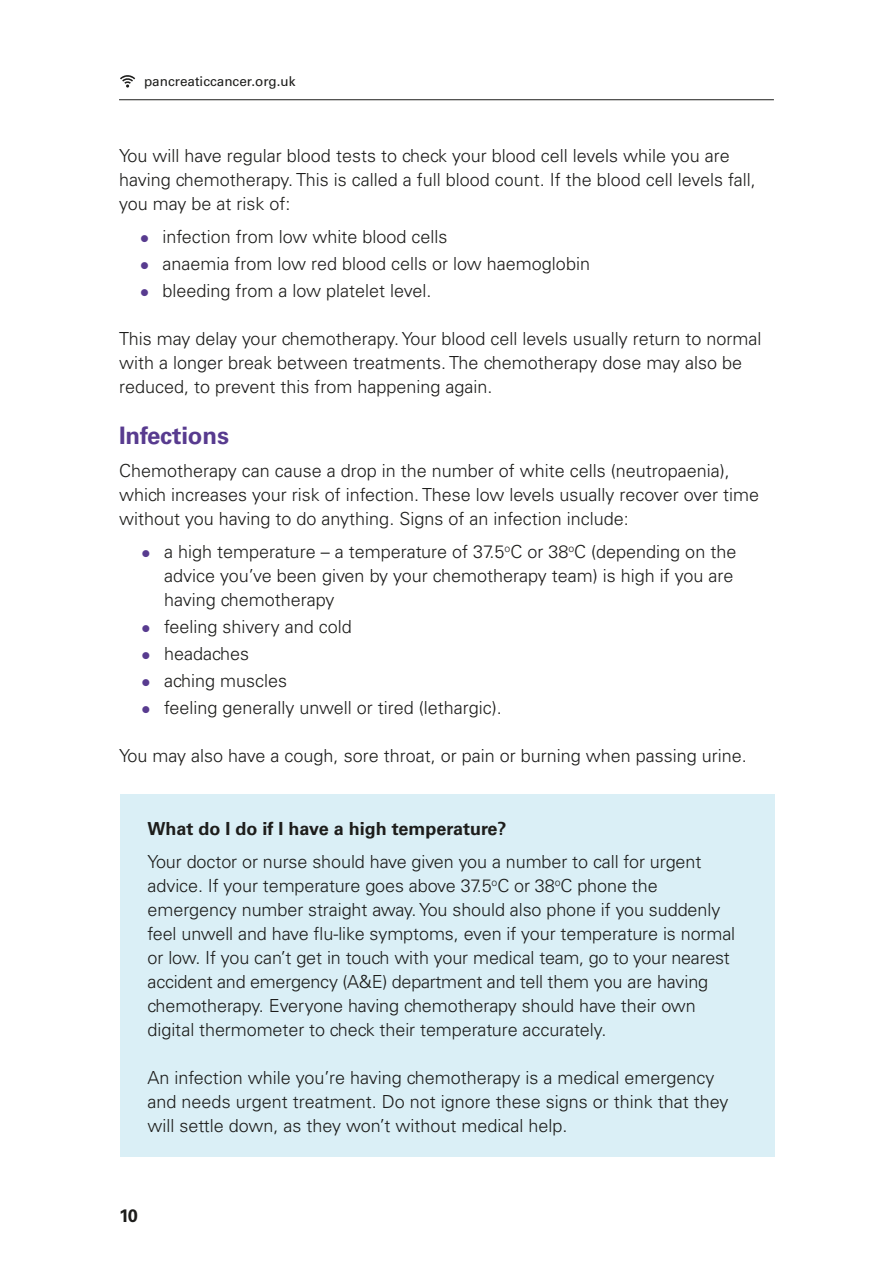
<style>
.page{position:relative;width:893px;height:1263px;background:#fff}
.page>*{position:absolute;margin:0;border:0;box-sizing:border-box;transform-origin:0 0}
.t1{font:700 24px "Univers LT Std";letter-spacing:-.005em;color:#583b8f}
.t2{font:300 18px/24px "Univers LT Std";color:#1d1d1b}
.t3{font:700 18px "Univers LT Std";color:#1d1d1b}
.t4{font:13.5px "Univers LT Std";color:#1d1d1b}
.s1{color:#583b8f}
</style>
<div class="page">
<hr style="left:119px;top:99px;width:655px;height:1px;background:#1d1d1b">
<svg style="left:120px;top:75px;width:15px;height:13px"></svg>
<div style="left:120px;top:794px;width:655px;height:363px;background:#daeff6"></div>
<p class="t4" style="left:144px;top:73px;width:153px">pancreaticcancer.org.uk</p>
<p class="t2" style="left:119px;top:143px;width:638px">You will have regular blood tests to check your blood cell levels while you are having chemotherapy. This is called a full blood count. If the blood cell levels fall, you may be at risk of:</p>
<p class="t2" style="left:140px;top:224px;width:309px"><span class="s1">●</span> infection from low white blood cells</p>
<p class="t2" style="left:140px;top:251px;width:451px"><span class="s1">●</span> anaemia from low red blood cells or low haemoglobin</p>
<p class="t2" style="left:140px;top:278px;width:293px"><span class="s1">●</span> bleeding from a low platelet level.</p>
<p class="t2" style="left:119px;top:326px;width:644px">This may delay your chemotherapy. Your blood cell levels usually return to normal with a longer break between treatments. The chemotherapy dose may also be reduced, to prevent this from happening again.</p>
<h1 class="t1" style="left:119px;top:421px;width:111px">Infections</h1>
<p class="t2" style="left:119px;top:458px;width:642px">Chemotherapy can cause a drop in the number of white cells (neutropaenia), which increases your risk of infection. These low levels usually recover over time without you having to do anything. Signs of an infection include:</p>
<p class="t2" style="left:164px;top:539px;width:574px;text-indent:-23px"><span class="s1">●</span> a high temperature – a temperature of 37.5<sup>o</sup>C or 38<sup>o</sup>C (depending on the advice you’ve been given by your chemotherapy team) is high if you are having chemotherapy</p>
<p class="t2" style="left:142px;top:614px;width:212px"><span class="s1">●</span> feeling shivery and cold</p>
<p class="t2" style="left:142px;top:641px;width:109px"><span class="s1">●</span> headaches</p>
<p class="t2" style="left:142px;top:668px;width:147px"><span class="s1">●</span> aching muscles</p>
<p class="t2" style="left:142px;top:695px;width:362px"><span class="s1">●</span> feeling generally unwell or tired (lethargic).</p>
<p class="t2" style="left:119px;top:743px;width:629px">You may also have a cough, sore throat, or pain or burning when passing urine.</p>
<p class="t3" style="left:148px;top:818px;width:360px">What do I do if I have a high temperature?</p>
<p class="t2" style="left:148px;top:850px;width:589px">Your doctor or nurse should have given you a number to call for urgent advice. If your temperature goes above 37.5<sup>o</sup>C or 38<sup>o</sup>C phone the emergency number straight away. You should also phone if you suddenly feel unwell and have flu-like symptoms, even if your temperature is normal or low. If you can’t get in touch with your medical team, go to your nearest accident and emergency (A&amp;E) department and tell them you are having chemotherapy. Everyone having chemotherapy should have their own digital thermometer to check their temperature accurately.</p>
<p class="t2" style="left:148px;top:1066px;width:582px">An infection while you’re having chemotherapy is a medical emergency and needs urgent treatment. Do not ignore these signs or think that they will settle down, as they won’t without medical help.</p>
<p class="t3" style="left:119px;top:1205px;width:20px">10</p>
</div>
